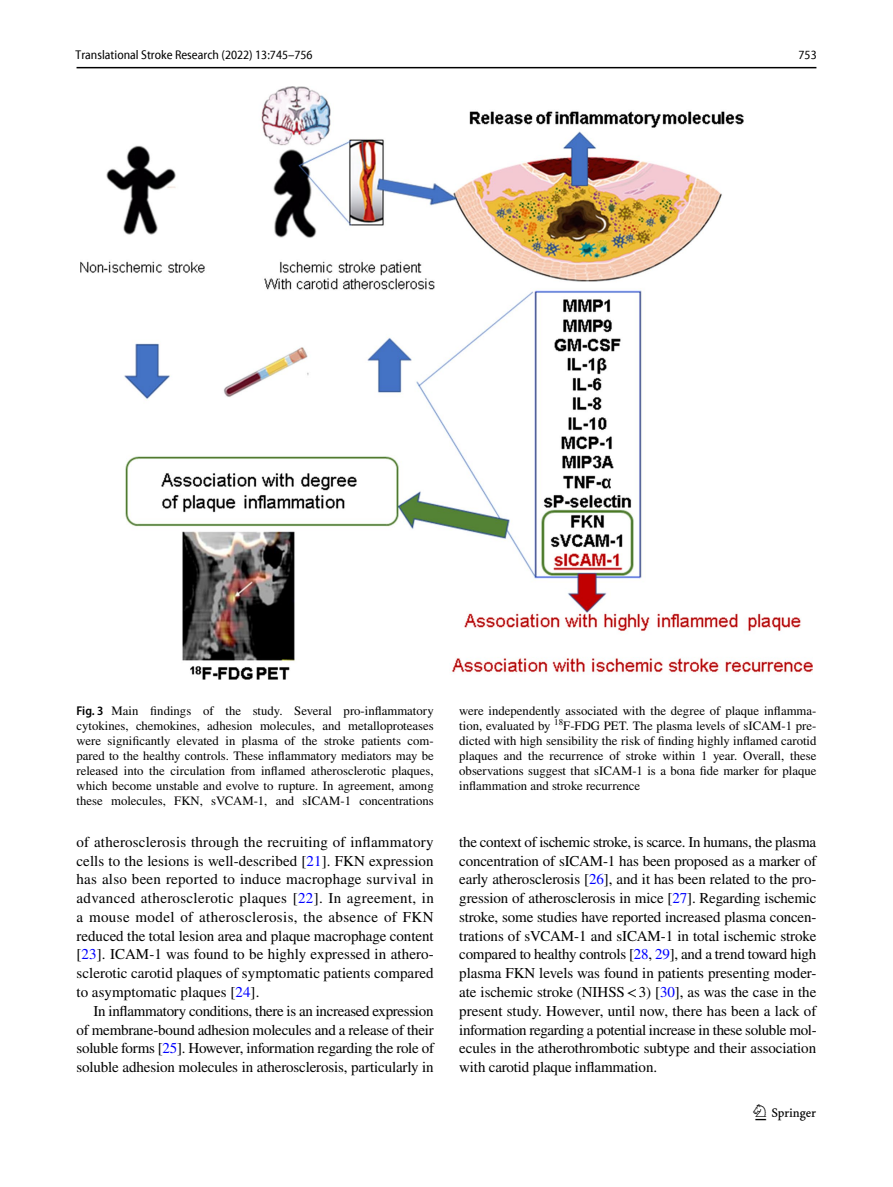
<style>
.page{position:relative;width:893px;height:1187px;background:#fff}
.page>*{position:absolute;margin:0;border:0;box-sizing:border-box;transform-origin:0 0}
.t1{font:22.5px "Springnew Regular 3";color:#000}
.t2{font:15px/18.8px "STIX";letter-spacing:-.01em;color:#000;text-align:justify}
.t3{font:12.75px/15px "STIX";color:#000;text-align:justify}
.t4{font:semi-condensed 12.75px "Myriad Pro Unic";color:#000}
.s1{font-family:"Myriad Pro";font-weight:600;font-stretch:semi-condensed}
.s2{color:#00f}
</style>
<div class="page">
<hr style="left:77px;top:67px;width:739px;height:1px;background:#000">
<img style="left:81px;top:87px;width:731px;height:593px">
<p class="t4" style="left:76px;top:50px;width:239px">Translational Stroke Research (2022) 13:745–756</p>
<p class="t4" style="left:798px;top:50px;width:20px">753</p>
<p class="t3" style="left:77px;top:704px;width:359px"><span class="s1">Fig. 3</span> Main findings of the study. Several pro-inflammatory cytokines, chemokines, adhesion molecules, and metalloproteases were significantly elevated in plasma of the stroke patients com&shy;pared to the healthy controls. These inflammatory mediators may be released into the circulation from inflamed atherosclerotic plaques, which become unstable and evolve to rupture. In agreement, among these molecules, FKN, sVCAM-1, and sICAM-1 concentrations</p>
<p class="t3" style="left:459px;top:704px;width:359px">were independently associated with the degree of plaque inflamma&shy;tion, evaluated by <sup>18</sup>F-FDG PET. The plasma levels of sICAM-1 pre&shy;dicted with high sensibility the risk of finding highly inflamed carotid plaques and the recurrence of stroke within 1 year. Overall, these observations suggest that sICAM-1 is a bona fide marker for plaque inflammation and stroke recurrence</p>
<p class="t2" style="left:77px;top:833px;width:359px">of atherosclerosis through the recruiting of inflammatory cells to the lesions is well-described [<span class="s2">21</span>]. FKN expression has also been reported to induce macrophage survival in advanced atherosclerotic plaques [<span class="s2">22</span>]. In agreement, in a mouse model of atherosclerosis, the absence of FKN reduced the total lesion area and plaque macrophage content [<span class="s2">23</span>]. ICAM-1 was found to be highly expressed in athero&shy;sclerotic carotid plaques of symptomatic patients compared to asymptomatic plaques [<span class="s2">24</span>].</p>
<p class="t2" style="left:77px;top:1002px;width:359px;text-indent:17px">In inflammatory conditions, there is an increased expression of membrane-bound adhesion molecules and a release of their soluble forms [<span class="s2">25</span>]. However, information regarding the role of soluble adhesion molecules in atherosclerosis, particularly in</p>
<p class="t2" style="left:459px;top:833px;width:359px">the context of ischemic stroke, is scarce. In humans, the plasma concentration of sICAM-1 has been proposed as a marker of early atherosclerosis [<span class="s2">26</span>], and it has been related to the pro&shy;gression of atherosclerosis in mice [<span class="s2">27</span>]. Regarding ischemic stroke, some studies have reported increased plasma concen&shy;trations of sVCAM-1 and sICAM-1 in total ischemic stroke compared to healthy controls [<span class="s2">28</span>, <span class="s2">29</span>], and a trend toward high plasma FKN levels was found in patients presenting moder&shy;ate ischemic stroke (NIHSS&lt;3) [<span class="s2">30</span>], as was the case in the present study. However, until now, there has been a lack of information regarding a potential increase in these soluble mol&shy;ecules in the atherothrombotic subtype and their association with carotid plaque inflammation.</p>
<h1 class="t1" style="left:755px;top:1104px;width:62px">1 3</h1>
</div>
